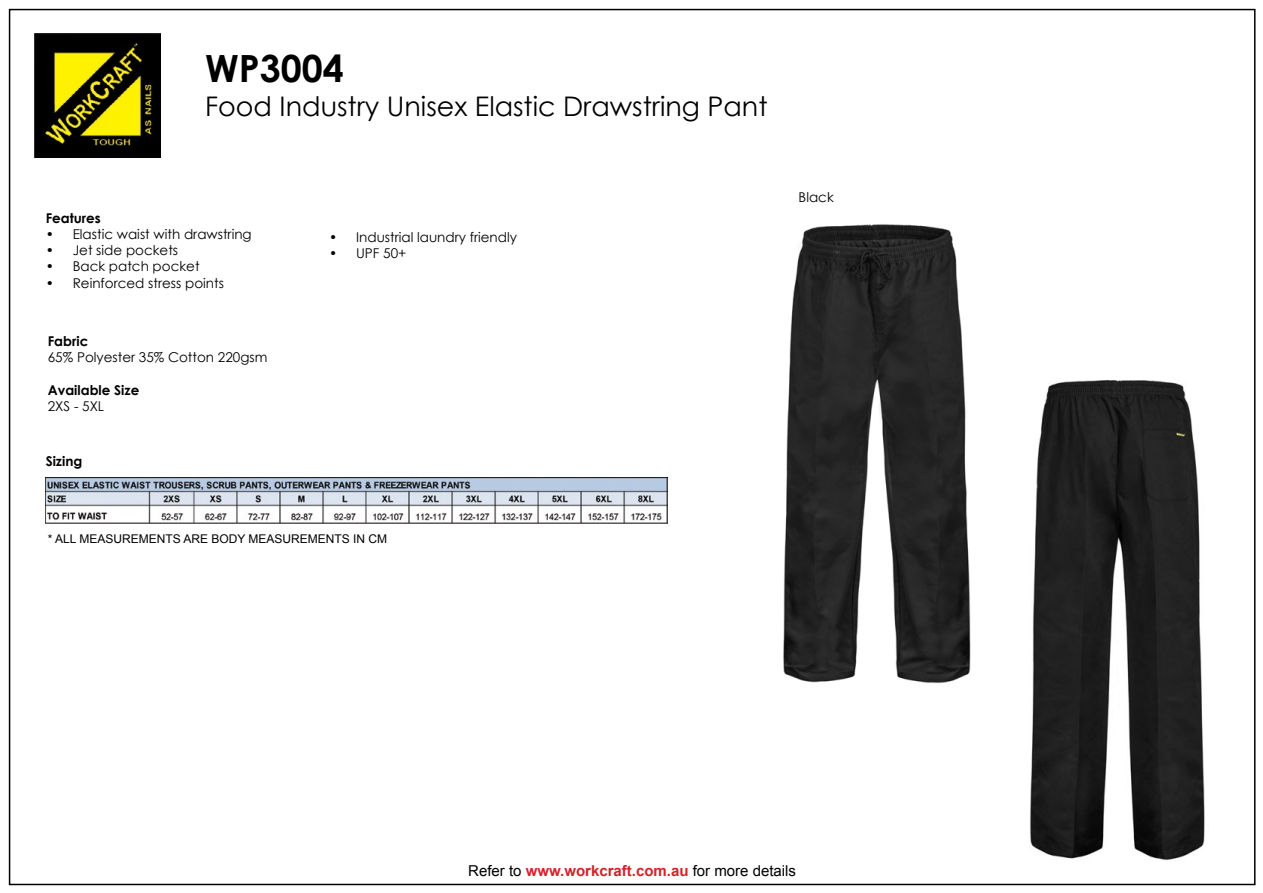
<style>
.page{position:relative;width:1263px;height:893px;background:#fff}
.page>*{position:absolute;margin:0;border:0;box-sizing:border-box;transform-origin:0 0}
.t1{font:700 37.5px "Century Gothic";color:#000}
.t2{font:27px "Century Gothic";color:#000}
.t3{font:15px "Arial";color:#000}
.t4{font:13.5px "Century Gothic";color:#000}
.t5{font:700 13.5px "Century Gothic";color:#000}
.t6{font:12px "Arial";color:#000}
.s1{font-weight:700;color:#d2232a}
</style>
<div class="page">
<img style="left:34px;top:33px;width:126px;height:125px">
<img style="left:783px;top:224px;width:188px;height:460px">
<img style="left:1030px;top:380px;width:175px;height:481px">
<img style="left:46px;top:477px;width:622px;height:46px">
<h1 class="t1" style="left:205px;top:40px;width:140px">WP3004</h1>
<h2 class="t2" style="left:205px;top:87px;width:564px">Food Industry Unisex Elastic Drawstring Pant</h2>
<p class="t5" style="left:46px;top:208px;width:57px">Features</p>
<p class="t4" style="left:46px;top:225px;width:207px">• Elastic waist with drawstring</p>
<p class="t4" style="left:46px;top:241px;width:134px">• Jet side pockets</p>
<p class="t4" style="left:46px;top:257px;width:155px">• Back patch pocket</p>
<p class="t4" style="left:46px;top:273px;width:180px">• Reinforced stress points</p>
<p class="t5" style="left:48px;top:331px;width:42px">Fabric</p>
<p class="t4" style="left:48px;top:348px;width:221px">65% Polyester 35% Cotton 220gsm</p>
<p class="t5" style="left:48px;top:380px;width:93px">Available Size</p>
<p class="t4" style="left:48px;top:397px;width:58px">2XS - 5XL</p>
<p class="t5" style="left:46px;top:451px;width:38px">Sizing</p>
<p class="t4" style="left:329px;top:228px;width:189px">• Industrial laundry friendly</p>
<p class="t4" style="left:329px;top:244px;width:79px">• UPF 50+</p>
<p class="t6" style="left:48px;top:531px;width:341px">* ALL MEASUREMENTS ARE BODY MEASUREMENTS IN CM</p>
<p class="t4" style="left:798px;top:188px;width:37px">Black</p>
<p class="t3" style="left:468px;top:860px;width:329px">Refer to <span class="s1">www.workcraft.com.au</span> for more details</p>
</div>
